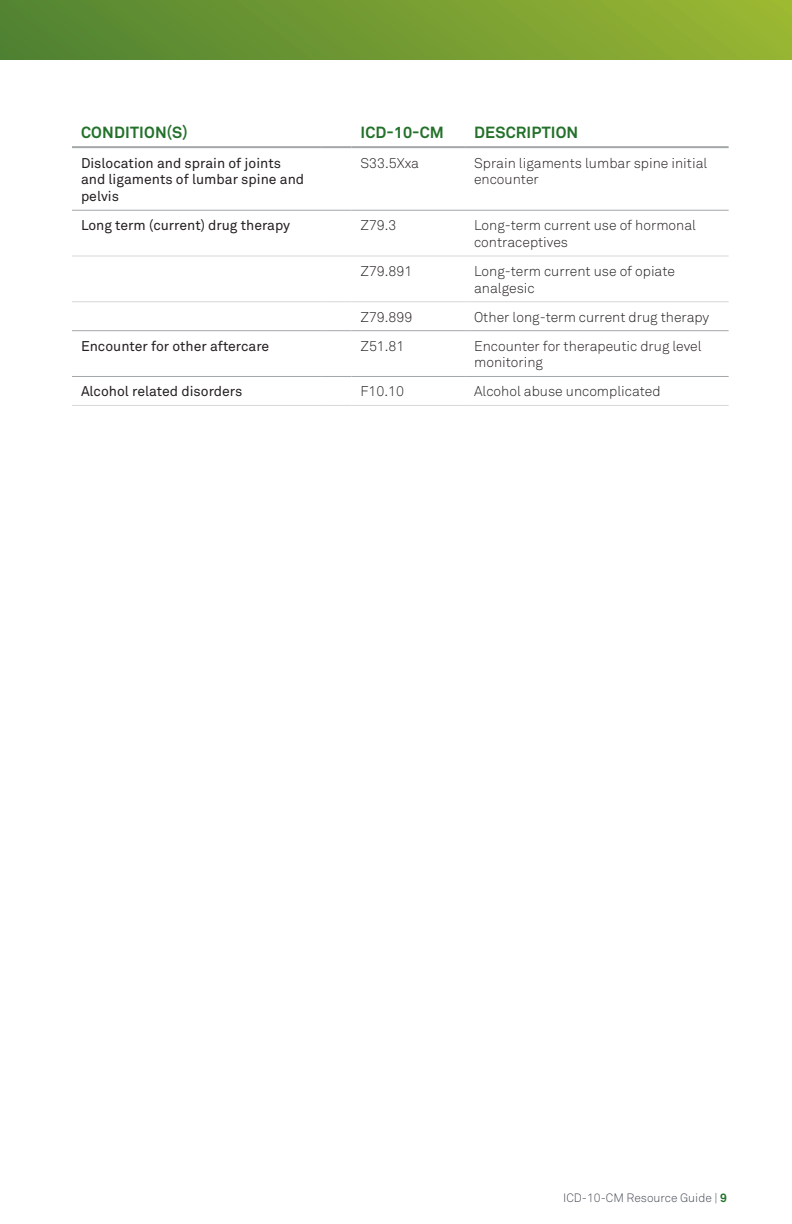
<style>
.page{position:relative;width:792px;height:1224px;background:#fff}
.page>*{position:absolute;margin:0;border:0;box-sizing:border-box;transform-origin:0 0}
.t1{font:700 16px "Akkurat Pro";letter-spacing:.01em;color:#23712a}
.t2{font:300 14px/16.8px "Akkurat Pro";color:#231f20}
.t3{font:14px/16.8px "Akkurat Pro";color:#231f20}
.t4{font:300 12px "Akkurat Pro";color:#464b54}
.s1{font-weight:700;color:#23712a}
</style>
<div class="page">
<div style="left:0;top:0;width:792px;height:60px;background:linear-gradient(to right,#508232,#9ab633)"></div>
<hr style="left:72px;top:146px;width:249px;height:2px;background:#a3a7a9">
<hr style="left:321px;top:146px;width:30px;height:2px;background:#a3a7a9">
<hr style="left:351px;top:146px;width:114px;height:2px;background:#a3a7a9">
<hr style="left:465px;top:146px;width:264px;height:2px;background:#a3a7a9">
<hr style="left:72px;top:210px;width:249px;height:1px;background:#a3a7a9">
<hr style="left:321px;top:210px;width:30px;height:1px;background:#a3a7a9">
<hr style="left:351px;top:210px;width:114px;height:1px;background:#a3a7a9">
<hr style="left:465px;top:210px;width:264px;height:1px;background:#a3a7a9">
<hr style="left:72px;top:256px;width:249px;height:1px;background:#d5d7d9">
<hr style="left:321px;top:256px;width:30px;height:1px;background:#d5d7d9">
<hr style="left:351px;top:256px;width:114px;height:1px;background:#d5d7d9">
<hr style="left:465px;top:256px;width:264px;height:1px;background:#d5d7d9">
<hr style="left:72px;top:301px;width:249px;height:1px;background:#d5d7d9">
<hr style="left:321px;top:301px;width:30px;height:1px;background:#d5d7d9">
<hr style="left:351px;top:301px;width:114px;height:1px;background:#d5d7d9">
<hr style="left:465px;top:301px;width:264px;height:1px;background:#d5d7d9">
<hr style="left:72px;top:330px;width:249px;height:1px;background:#a3a7a9">
<hr style="left:321px;top:330px;width:30px;height:1px;background:#a3a7a9">
<hr style="left:351px;top:330px;width:114px;height:1px;background:#a3a7a9">
<hr style="left:465px;top:330px;width:264px;height:1px;background:#a3a7a9">
<hr style="left:72px;top:376px;width:249px;height:1px;background:#a3a7a9">
<hr style="left:321px;top:376px;width:30px;height:1px;background:#a3a7a9">
<hr style="left:351px;top:376px;width:114px;height:1px;background:#a3a7a9">
<hr style="left:465px;top:376px;width:264px;height:1px;background:#a3a7a9">
<hr style="left:72px;top:405px;width:249px;height:1px;background:#d5d7d9">
<hr style="left:321px;top:405px;width:30px;height:1px;background:#d5d7d9">
<hr style="left:351px;top:405px;width:114px;height:1px;background:#d5d7d9">
<hr style="left:465px;top:405px;width:264px;height:1px;background:#d5d7d9">
<p class="t1" style="left:81px;top:123px;width:108px">CONDITION(S)</p>
<p class="t1" style="left:360px;top:123px;width:85px">ICD-10-CM</p>
<p class="t1" style="left:474px;top:123px;width:106px">DESCRIPTION</p>
<p class="t3" style="left:81px;top:154px;width:225px">Dislocation and sprain of joints and ligaments of lumbar spine and pelvis</p>
<p class="t2" style="left:360px;top:154px;width:60px">S33.5Xxa</p>
<p class="t2" style="left:474px;top:154px;width:235px">Sprain ligaments lumbar spine initial encounter</p>
<p class="t3" style="left:81px;top:217px;width:211px">Long term (current) drug therapy</p>
<p class="t2" style="left:360px;top:217px;width:38px">Z79.3</p>
<p class="t2" style="left:474px;top:217px;width:224px">Long-term current use of hormonal contraceptives</p>
<p class="t2" style="left:360px;top:263px;width:54px">Z79.891</p>
<p class="t2" style="left:474px;top:263px;width:202px">Long-term current use of opiate analgesic</p>
<p class="t2" style="left:360px;top:308px;width:54px">Z79.899</p>
<p class="t2" style="left:474px;top:308px;width:237px">Other long-term current drug therapy</p>
<p class="t3" style="left:81px;top:337px;width:190px">Encounter for other aftercare</p>
<p class="t2" style="left:360px;top:337px;width:46px">Z51.81</p>
<p class="t2" style="left:474px;top:337px;width:229px">Encounter for therapeutic drug level monitoring</p>
<p class="t3" style="left:81px;top:383px;width:163px">Alcohol related disorders</p>
<p class="t2" style="left:360px;top:383px;width:45px">F10.10</p>
<p class="t2" style="left:474px;top:383px;width:188px">Alcohol abuse uncomplicated</p>
<p class="t4" style="left:563px;top:1191px;width:165px">ICD-10-CM Resource Guide | <span class="s1">9</span></p>
</div>
